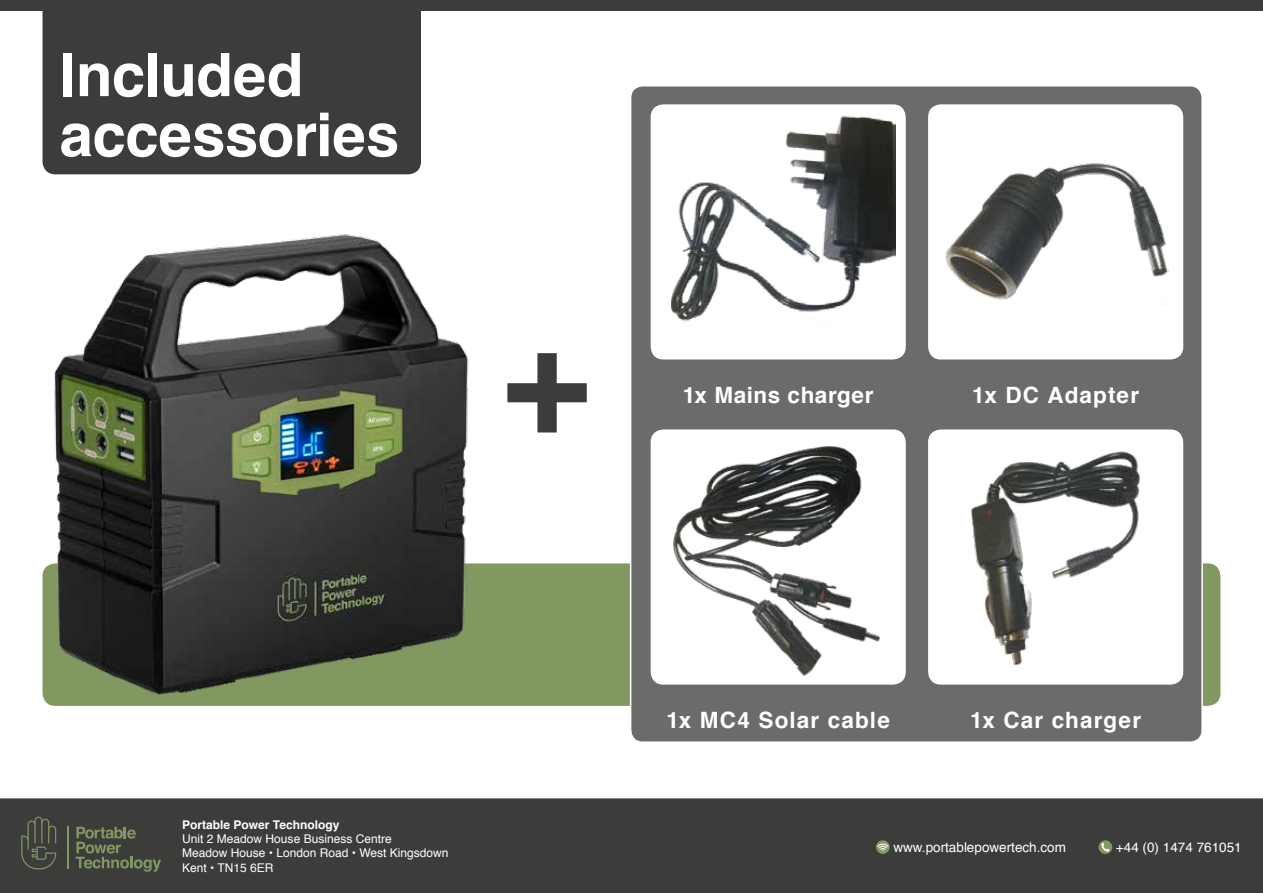
<style>
.page{position:relative;width:1263px;height:893px;background:#fff}
.page>*{position:absolute;margin:0;border:0;box-sizing:border-box;transform-origin:0 0}
.t1{font:700 150px "Helvetica";color:#3c3c3b}
.t2{font:700 60px/60px "Helvetica";letter-spacing:-.01em;color:#fff}
.t3{font:700 22.5px "Helvetica";letter-spacing:.05em;color:#fff}
.t4{font:700 22.5px "Helvetica";letter-spacing:.025em;color:#fff}
.t5{font:13.5px "Helvetica";color:#fff}
.t6{font:12px/14.4px "Helvetica";color:#fff}
.t7{font:700 12px "Helvetica";color:#fff}
</style>
<div class="page">
<div style="left:43px;top:563px;width:1177px;height:143px;background:#829861;border-radius:13px"></div>
<div style="left:43px;top:11px;width:378px;height:163px;background:#3c3c3b"></div>
<div style="left:631px;top:86px;width:571px;height:656px;background:#6b6b6a;border-radius:12px"></div>
<div style="left:928px;top:104px;width:255px;height:255px;background:#fff;border-radius:13px"></div>
<img style="left:945px;top:163px;width:223px;height:137px">
<div style="left:651px;top:429px;width:255px;height:256px;background:#fff;border-radius:13px"></div>
<img style="left:673px;top:446px;width:207px;height:230px">
<div style="left:651px;top:104px;width:255px;height:255px;background:#fff;border-radius:13px"></div>
<img style="left:671px;top:115px;width:225px;height:207px">
<div style="left:928px;top:429px;width:255px;height:256px;background:#fff;border-radius:13px"></div>
<img style="left:971px;top:451px;width:169px;height:215px">
<div style="left:0;top:0;width:1263px;height:11px;background:#3c3c3b"></div>
<div style="left:0;top:798px;width:1263px;height:95px;background:#3c3c3b"></div>
<svg style="left:876px;top:840px;width:14px;height:14px"></svg>
<svg style="left:877px;top:843px;width:11px;height:8px"></svg>
<svg style="left:1098px;top:840px;width:14px;height:14px"></svg>
<svg style="left:1101px;top:843px;width:9px;height:9px"></svg>
<svg style="left:75px;top:827px;width:86px;height:45px"></svg>
<hr style="left:67px;top:827px;width:2px;height:42px;background:#829861">
<svg style="left:21px;top:817px;width:35px;height:52px"></svg>
<img style="left:42px;top:234px;width:485px;height:472px">
<h2 class="t2" style="left:60px;top:46px;width:341px">Included accessories</h2>
<h1 class="t1" style="left:502px;top:259px;width:89px">+</h1>
<h3 class="t4" style="left:683px;top:377px;width:193px">1x Mains charger</h3>
<h3 class="t3" style="left:972px;top:377px;width:169px">1x DC Adapter</h3>
<h3 class="t3" style="left:666px;top:702px;width:225px">1x MC4 Solar cable</h3>
<h3 class="t3" style="left:970px;top:702px;width:172px">1x Car charger</h3>
<p class="t7" style="left:182px;top:815px;width:159px">Portable Power Technology</p>
<p class="t6" style="left:182px;top:832px;width:268px">Unit 2 Meadow House Business Centre<br>Meadow House • London Road • West Kingsdown<br>Kent • TN15 6ER</p>
<p class="t5" style="left:893px;top:837px;width:174px">www.portablepowertech.com</p>
<p class="t5" style="left:1116px;top:837px;width:127px">+44 (0) 1474 761051</p>
</div>
